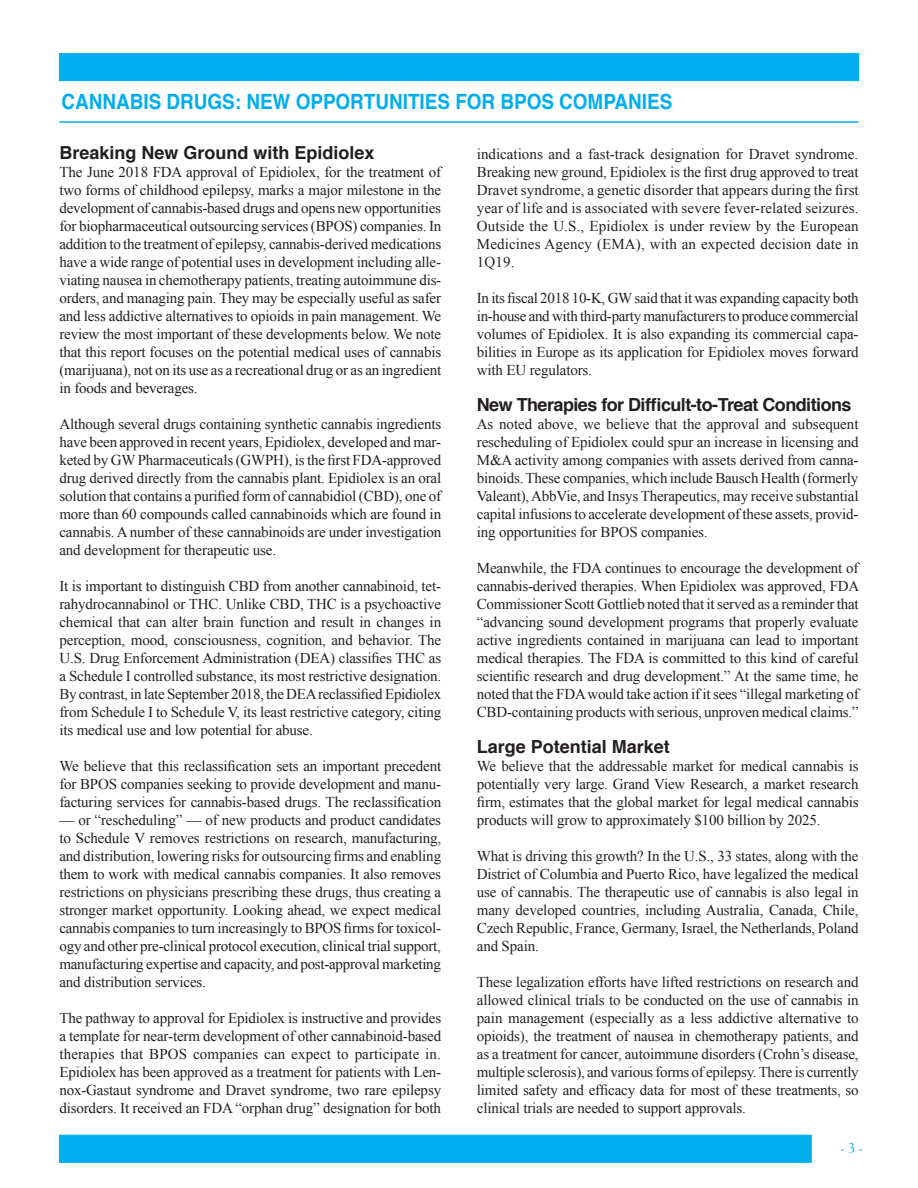
<style>
.page{position:relative;width:918px;height:1188px;background:#fff}
.page>*{position:absolute;margin:0;border:0;box-sizing:border-box;transform-origin:0 0}
.BPOS_Page_Head{font:700 21px "Helvetica";color:#00aeef;scale:.9 1}
.BPOS_Body_Head{font:700 18px "Helvetica";color:#231f20}
.BPOS_Body_Head-2{font:700 18px "Helvetica";letter-spacing:-.03em;color:#231f20}
.BPOS_Body_Text{font:15px/18px "Times New Roman";letter-spacing:-.01em;color:#231f20;text-align:justify}
.t1{font:15px "Goudy Old Sty";color:#00aeef}
</style>
<div class="page">
<div style="left:59px;top:1135px;width:753px;height:28px;background:#00aeef;border:1px solid #00aeef"></div>
<div style="left:59px;top:53px;width:800px;height:28px;background:#00aeef;border:1px solid #00aeef"></div>
<hr style="left:59px;top:121px;width:800px;height:2px;background:#00aeef">
<p class="BPOS_Page_Head" style="left:62px;top:84px;width:680px">CANNABIS DRUGS: NEW OPPORTUNITIES FOR BPOS COMPANIES</p>
<p class="BPOS_Body_Head" style="left:59px;top:138px;width:317px">Breaking New Ground with Epidiolex</p>
<p class="BPOS_Body_Text" style="left:59px;top:163px;width:383px">The June 2018 FDA approval of Epidiolex, for the treatment of two forms of childhood epilepsy, marks a major milestone in the development of cannabis-based drugs and opens new opportunities for biopharmaceutical outsourcing services (BPOS) companies. In addition to the treatment of epilepsy, cannabis-derived medications have a wide range of potential uses in development including alle&shy;viating nausea in chemotherapy patients, treating autoimmune dis&shy;orders, and managing pain. They may be especially useful as safer and less addictive alternatives to opioids in pain management. We review the most important of these developments below. We note that this report focuses on the potential medical uses of cannabis (marijuana), not on its use as a recreational drug or as an ingredient in foods and beverages.</p>
<p class="BPOS_Body_Text" style="left:59px;top:415px;width:383px">Although several drugs containing synthetic cannabis ingredients have been approved in recent years, Epidiolex, developed and mar&shy;keted by GW Pharmaceuticals (GWPH), is the first FDA-approved drug derived directly from the cannabis plant. Epidiolex is an oral solution that contains a purified form of cannabidiol (CBD), one of more than 60 compounds called cannabinoids which are found in cannabis. A number of these cannabinoids are under investigation and development for therapeutic use.</p>
<p class="BPOS_Body_Text" style="left:59px;top:577px;width:383px">It is important to distinguish CBD from another cannabinoid, tet&shy;rahydrocannabinol or THC. Unlike CBD, THC is a psychoactive chemical that can alter brain function and result in changes in perception, mood, consciousness, cognition, and behavior. The U.S. Drug Enforcement Administration (DEA) classifies THC as a Schedule I controlled substance, its most restrictive designation.<br>By contrast, in late September 2018, the DEA reclassified Epidiolex from Schedule I to Schedule V, its least restrictive category, citing its medical use and low potential for abuse.</p>
<p class="BPOS_Body_Text" style="left:59px;top:757px;width:383px">We believe that this reclassification sets an important precedent for BPOS companies seeking to provide development and manu&shy;facturing services for cannabis-based drugs. The reclassification</p>
<p class="BPOS_Body_Text" style="left:59px;top:811px;width:383px">— or “rescheduling” — of new products and product candidates to Schedule V removes restrictions on research, manufacturing, and distribution, lowering risks for outsourcing firms and enabling them to work with medical cannabis companies. It also removes restrictions on physicians prescribing these drugs, thus creating a stronger market opportunity. Looking ahead, we expect medical cannabis companies to turn increasingly to BPOS firms for toxicol&shy;ogy and other pre-clinical protocol execution, clinical trial support, manufacturing expertise and capacity, and post-approval marketing and distribution services.</p>
<p class="BPOS_Body_Text" style="left:59px;top:1009px;width:383px">The pathway to approval for Epidiolex is instructive and provides a template for near-term development of other cannabinoid-based therapies that BPOS companies can expect to participate in.<br>Epidiolex has been approved as a treatment for patients with Len&shy;nox-Gastaut syndrome and Dravet syndrome, two rare epilepsy disorders. It received an FDA “orphan drug” designation for both</p>
<p class="BPOS_Body_Text" style="left:477px;top:145px;width:383px">indications and a fast-track designation for Dravet syndrome.<br>Breaking new ground, Epidiolex is the first drug approved to treat Dravet syndrome, a genetic disorder that appears during the first year of life and is associated with severe fever-related seizures.<br>Outside the U.S., Epidiolex is under review by the European Medicines Agency (EMA), with an expected decision date in 1Q19.</p>
<p class="BPOS_Body_Text" style="left:477px;top:289px;width:383px">In its fiscal 2018 10-K, GW said that it was expanding capacity both in-house and with third-party manufacturers to produce commercial volumes of Epidiolex. It is also expanding its commercial capa&shy;bilities in Europe as its application for Epidiolex moves forward with EU regulators.</p>
<p class="BPOS_Body_Head-2" style="left:477px;top:390px;width:376px">New Therapies for Difficult-to-Treat Conditions</p>
<p class="BPOS_Body_Text" style="left:477px;top:415px;width:383px">As noted above, we believe that the approval and subsequent rescheduling of Epidiolex could spur an increase in licensing and M&amp;A activity among companies with assets derived from canna&shy;binoids. These companies, which include Bausch Health (formerly Valeant), AbbVie, and Insys Therapeutics, may receive substantial capital infusions to accelerate development of these assets, provid&shy;ing opportunities for BPOS companies.</p>
<p class="BPOS_Body_Text" style="left:477px;top:559px;width:384px">Meanwhile, the FDA continues to encourage the development of cannabis-derived therapies. When Epidiolex was approved, FDA Commissioner Scott Gottlieb noted that it served as a reminder that “advancing sound development programs that properly evaluate active ingredients contained in marijuana can lead to important medical therapies. The FDA is committed to this kind of careful scientific research and drug development.” At the same time, he noted that the FDA would take action if it sees “illegal marketing of CBD-containing products with serious, unproven medical claims.”</p>
<p class="BPOS_Body_Head" style="left:477px;top:732px;width:195px">Large Potential Market</p>
<p class="BPOS_Body_Text" style="left:477px;top:757px;width:383px">We believe that the addressable market for medical cannabis is potentially very large. Grand View Research, a market research firm, estimates that the global market for legal medical cannabis products will grow to approximately $100 billion by 2025.</p>
<p class="BPOS_Body_Text" style="left:477px;top:847px;width:383px">What is driving this growth? In the U.S., 33 states, along with the District of Columbia and Puerto Rico, have legalized the medical use of cannabis. The therapeutic use of cannabis is also legal in many developed countries, including Australia, Canada, Chile, Czech Republic, France, Germany, Israel, the Netherlands, Poland and Spain.</p>
<p class="BPOS_Body_Text" style="left:477px;top:973px;width:383px">These legalization efforts have lifted restrictions on research and allowed clinical trials to be conducted on the use of cannabis in pain management (especially as a less addictive alternative to opioids), the treatment of nausea in chemotherapy patients, and as a treatment for cancer, autoimmune disorders (Crohn’s disease, multiple sclerosis), and various forms of epilepsy. There is currently limited safety and efficacy data for most of these treatments, so clinical trials are needed to support approvals.</p>
<p class="t1" style="left:841px;top:1140px;width:22px">- 3 -</p>
</div>
